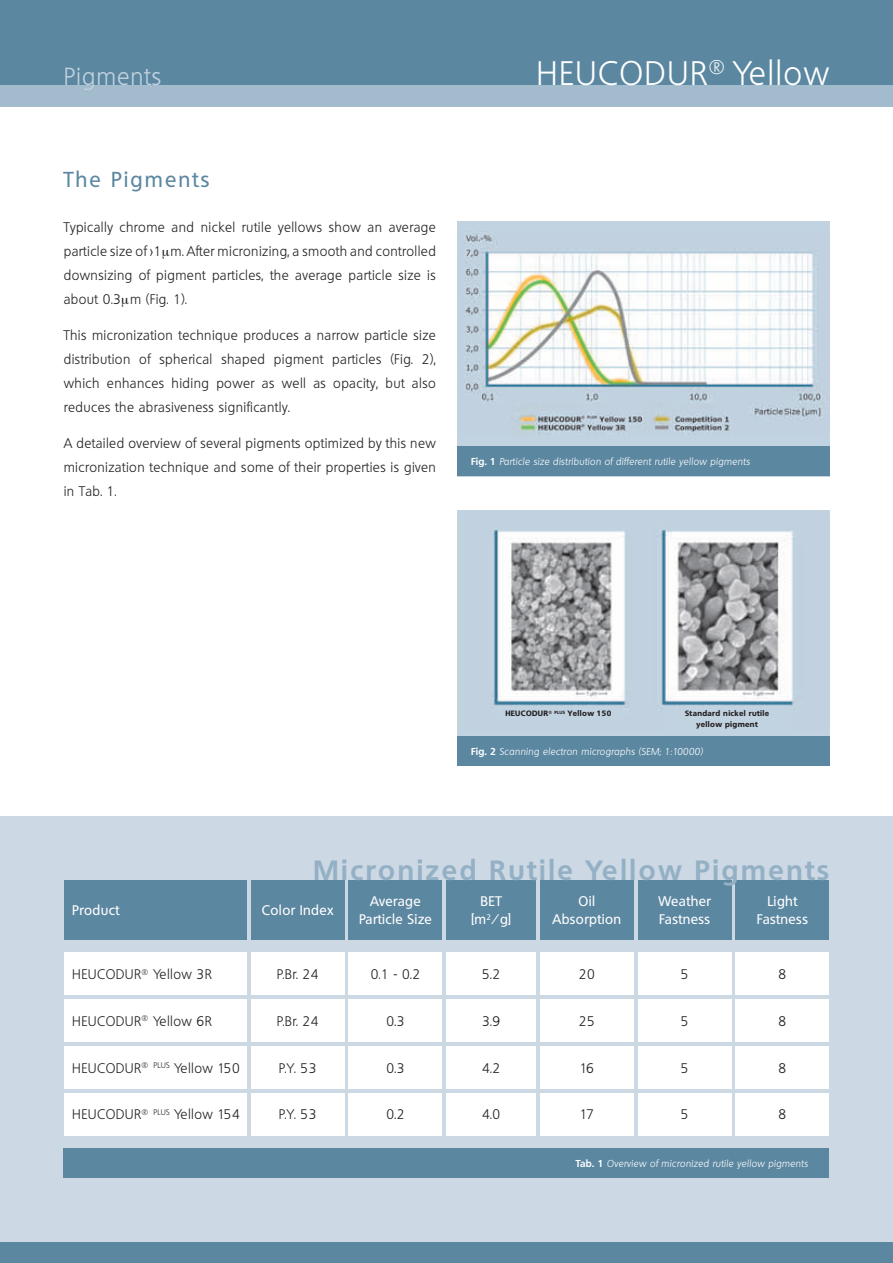
<style>
.page{position:relative;width:893px;height:1263px;background:#fff}
.page>*{position:absolute;margin:0;border:0;box-sizing:border-box;transform-origin:0 0}
.t1{font:300 33px "Quebec";letter-spacing:.04em;color:#fff}
.t2{font:700 27px "Quebec";letter-spacing:.1em;color:#94b0c4}
.t3{font:300 24px "Quebec";letter-spacing:.04em;color:#c3d2df}
.t4{font:500 21px "Quebec";letter-spacing:.1em;color:#5c87a1}
.t5{font:300 13.5px/24px "Quebec";letter-spacing:.03em;color:#231f20;text-align:justify}
.t6{font:500 13.5px/18px "Quebec";letter-spacing:.03em;color:#fff;text-align:center}
.t7{font:italic 300 9.75px "Quebec";letter-spacing:.03em;color:#fff}
.t8{font:800 7.5px/10.5px "Quebec";letter-spacing:.05em;color:#231f20;text-align:center}
.s1{font-weight:700;font-style:normal}
</style>
<div class="page">
<div style="left:0;top:0;width:893px;height:85px;background:#5c87a1"></div>
<div style="left:0;top:85px;width:893px;height:21px;background:#a2bbcd"></div>
<div style="left:0;top:1242px;width:893px;height:21px;background:#5c87a1"></div>
<div style="left:457px;top:221px;width:372px;height:255px;background:#c1d2e0"></div>
<img style="left:464px;top:233px;width:357px;height:202px">
<div style="left:457px;top:446px;width:372px;height:30px;background:#5c87a1"></div>
<div style="left:457px;top:510px;width:372px;height:255px;background:#c1d2e0"></div>
<img style="left:492px;top:530px;width:302px;height:179px">
<div style="left:457px;top:736px;width:372px;height:29px;background:#5c87a1"></div>
<div style="left:0;top:816px;width:893px;height:426px;background:#ccd9e4"></div>
<div style="left:64px;top:1148px;width:765px;height:30px;background:#5c87a1"></div>
<div style="left:64px;top:880px;width:183px;height:60px;background:#5c87a1"></div>
<div style="left:251px;top:880px;width:93px;height:60px;background:#5c87a1"></div>
<div style="left:349px;top:880px;width:93px;height:60px;background:#5c87a1"></div>
<div style="left:446px;top:880px;width:90px;height:60px;background:#5c87a1"></div>
<div style="left:540px;top:880px;width:94px;height:60px;background:#5c87a1"></div>
<div style="left:638px;top:880px;width:93px;height:60px;background:#5c87a1"></div>
<div style="left:736px;top:880px;width:93px;height:60px;background:#5c87a1"></div>
<div style="left:64px;top:952px;width:183px;height:43px;background:#fff"></div>
<div style="left:251px;top:952px;width:93px;height:43px;background:#fff"></div>
<div style="left:349px;top:952px;width:93px;height:43px;background:#fff"></div>
<div style="left:446px;top:952px;width:90px;height:43px;background:#fff"></div>
<div style="left:540px;top:952px;width:94px;height:43px;background:#fff"></div>
<div style="left:638px;top:952px;width:93px;height:43px;background:#fff"></div>
<div style="left:736px;top:952px;width:93px;height:43px;background:#fff"></div>
<div style="left:64px;top:999px;width:183px;height:43px;background:#fff"></div>
<div style="left:251px;top:999px;width:93px;height:43px;background:#fff"></div>
<div style="left:349px;top:999px;width:93px;height:43px;background:#fff"></div>
<div style="left:446px;top:999px;width:90px;height:43px;background:#fff"></div>
<div style="left:540px;top:999px;width:94px;height:43px;background:#fff"></div>
<div style="left:638px;top:999px;width:93px;height:43px;background:#fff"></div>
<div style="left:736px;top:999px;width:93px;height:43px;background:#fff"></div>
<div style="left:64px;top:1046px;width:183px;height:43px;background:#fff"></div>
<div style="left:251px;top:1046px;width:93px;height:43px;background:#fff"></div>
<div style="left:349px;top:1046px;width:93px;height:43px;background:#fff"></div>
<div style="left:446px;top:1046px;width:90px;height:43px;background:#fff"></div>
<div style="left:540px;top:1046px;width:94px;height:43px;background:#fff"></div>
<div style="left:638px;top:1046px;width:93px;height:43px;background:#fff"></div>
<div style="left:736px;top:1046px;width:93px;height:43px;background:#fff"></div>
<div style="left:64px;top:1093px;width:183px;height:42px;background:#fff"></div>
<div style="left:251px;top:1093px;width:93px;height:42px;background:#fff"></div>
<div style="left:349px;top:1093px;width:93px;height:42px;background:#fff"></div>
<div style="left:446px;top:1093px;width:90px;height:42px;background:#fff"></div>
<div style="left:540px;top:1093px;width:94px;height:42px;background:#fff"></div>
<div style="left:638px;top:1093px;width:93px;height:42px;background:#fff"></div>
<div style="left:736px;top:1093px;width:93px;height:42px;background:#fff"></div>
<div style="left:495px;top:706px;width:127px;height:15px;background:#c1d2e0"></div>
<div style="left:663px;top:706px;width:128px;height:25px;background:#c1d2e0"></div>
<h3 class="t3" style="left:64px;top:61px;width:99px">Pigments</h3>
<h3 class="t4" style="left:64px;top:166px;width:147px">The Pigments</h3>
<p class="t5" style="left:64px;top:215px;width:374px">Typically chrome and nickel rutile yellows show an average particle size of &gt;1µm. After micronizing, a smooth and controlled downsizing of pigment particles, the average particle size is about 0.3µm (Fig. 1).</p>
<p class="t5" style="left:64px;top:323px;width:374px">This micronization technique produces a narrow particle size distribution of spherical shaped pigment particles (Fig. 2), which enhances hiding power as well as opacity, but also reduces the abrasiveness significantly.</p>
<p class="t5" style="left:64px;top:431px;width:374px">A detailed overview of several pigments optimized by this new micronization technique and some of their properties is given in Tab. 1.</p>
<h1 class="t1" style="left:536px;top:52px;width:294px">HEUCODUR<sup>®</sup> Yellow</h1>
<p class="t7" style="left:471px;top:456px;width:280px"><span class="s1">Fig. 1</span> Particle size distribution of different rutile yellow pigments</p>
<p class="t8" style="left:505px;top:708px;width:107px">HEUCODUR<sup>®</sup> <sup>PLUS</sup> Yellow 150</p>
<p class="t8" style="left:685px;top:708px;width:86px">Standard nickel rutile yellow pigment</p>
<p class="t7" style="left:471px;top:745px;width:233px"><span class="s1">Fig. 2</span> Scanning electron micrographs (SEM; 1:10000)</p>
<h2 class="t2" style="left:313px;top:853px;width:517px">Micronized Rutile Yellow Pigments</h2>
<p class="t6" style="left:72px;top:901px;width:49px">Product</p>
<p class="t6" style="left:262px;top:901px;width:73px">Color Index</p>
<p class="t6" style="left:359px;top:892px;width:74px">Average<br>Particle Size</p>
<p class="t6" style="left:471px;top:892px;width:42px">BET [m<sup>2</sup>/g]</p>
<p class="t6" style="left:552px;top:892px;width:70px">Oil<br>Absorption</p>
<p class="t6" style="left:658px;top:892px;width:54px;text-align:left">Weather<br>Fastness</p>
<p class="t6" style="left:757px;top:892px;width:53px">Light<br>Fastness</p>
<p class="t5" style="left:72px;top:962px;width:141px">HEUCODUR<sup>®</sup> Yellow 3R</p>
<p class="t5" style="left:277px;top:962px;width:43px">P.Br. 24</p>
<p class="t5" style="left:371px;top:962px;width:51px">0.1 - 0.2</p>
<p class="t5" style="left:482px;top:962px;width:19px">5.2</p>
<p class="t5" style="left:579px;top:962px;width:17px">20</p>
<p class="t5" style="left:681px;top:962px;width:9px">5</p>
<p class="t5" style="left:779px;top:962px;width:9px">8</p>
<p class="t5" style="left:72px;top:1009px;width:141px">HEUCODUR<sup>®</sup> Yellow 6R</p>
<p class="t5" style="left:277px;top:1009px;width:43px">P.Br. 24</p>
<p class="t5" style="left:386px;top:1009px;width:19px">0.3</p>
<p class="t5" style="left:482px;top:1009px;width:19px">3.9</p>
<p class="t5" style="left:579px;top:1009px;width:17px">25</p>
<p class="t5" style="left:681px;top:1009px;width:9px">5</p>
<p class="t5" style="left:779px;top:1009px;width:9px">8</p>
<p class="t5" style="left:72px;top:1056px;width:169px">HEUCODUR<sup>®</sup> <sup>PLUS</sup> Yellow 150</p>
<p class="t5" style="left:279px;top:1056px;width:39px">P.Y. 53</p>
<p class="t5" style="left:386px;top:1056px;width:19px">0.3</p>
<p class="t5" style="left:482px;top:1056px;width:19px">4.2</p>
<p class="t5" style="left:580px;top:1056px;width:16px">16</p>
<p class="t5" style="left:681px;top:1056px;width:9px">5</p>
<p class="t5" style="left:779px;top:1056px;width:9px">8</p>
<p class="t5" style="left:72px;top:1102px;width:169px">HEUCODUR<sup>®</sup> <sup>PLUS</sup> Yellow 154</p>
<p class="t5" style="left:279px;top:1102px;width:39px">P.Y. 53</p>
<p class="t5" style="left:386px;top:1102px;width:19px">0.2</p>
<p class="t5" style="left:482px;top:1102px;width:19px">4.0</p>
<p class="t5" style="left:580px;top:1102px;width:15px">17</p>
<p class="t5" style="left:681px;top:1102px;width:9px">5</p>
<p class="t5" style="left:779px;top:1102px;width:9px">8</p>
<p class="t7" style="left:576px;top:1157px;width:233px"><span class="s1">Tab. 1</span> Overview of micronized rutile yellow pigments</p>
</div>
